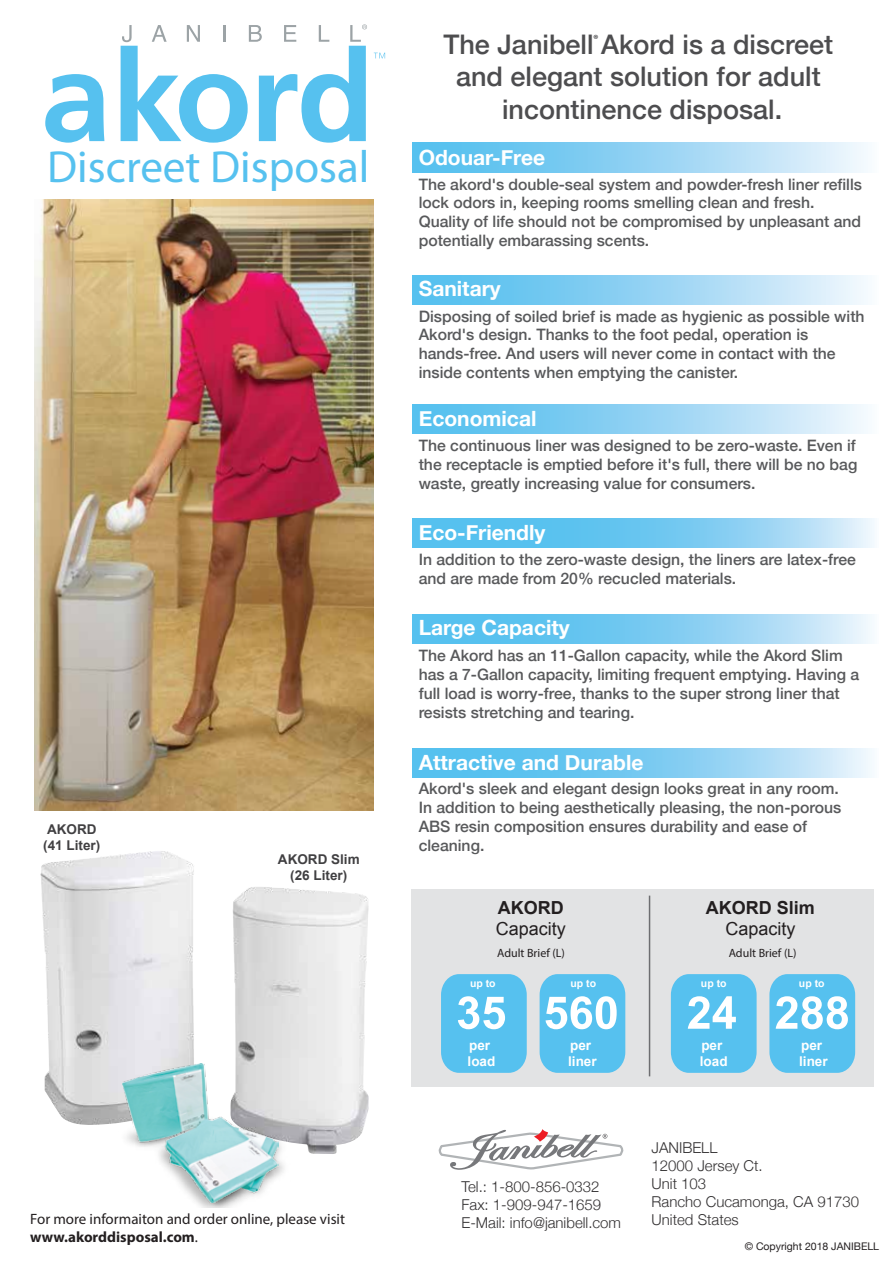
<style>
.page{position:relative;width:893px;height:1263px;background:#fff}
.page>*{position:absolute;margin:0;border:0;box-sizing:border-box;transform-origin:0 0}
.t1{font:45.15px "Myriad Pro";color:#56c1ef}
.t2{font:500 27px/32.4px "Helvetica Neue";color:#4d4d4f;text-align:center}
.t3{font:700 21px "Helvetica Neue";color:#fff}
.t4{font:18px "Arial";color:#231f20}
.t5{font:700 18px "Arial";color:#231f20}
.t6{font:500 15.75px/18.9px "Helvetica Neue";color:#58595b}
.t7{font:300 15px/18px "Helvetica Neue";color:#333132}
.t8{font:15px/18px "Myriad Pro";color:#231f20}
.t9{font:700 13.5px/16.2px "Arial";color:#414042}
.t10{font:700 13.5px/16.2px "Arial";color:#fff}
.t11{font:12px "Myriad Pro";color:#231f20}
.t12{font:700 12px "Myriad Pro";color:#4d4d4f}
.t13{font:10.5px "Helvetica Neue";color:#231f20}
.t14{font:700 10.5px "Arial";color:#fff}
.s1{font-weight:700}
</style>
<div class="page">
<div style="left:413px;top:143px;width:466px;height:29px;background:linear-gradient(to right,#45b9ec,#eef4fc)"></div>
<div style="left:413px;top:275px;width:466px;height:29px;background:linear-gradient(to right,#45b9ec,#eef4fc)"></div>
<div style="left:413px;top:404px;width:466px;height:30px;background:linear-gradient(to right,#45b9ec,#eef4fc)"></div>
<svg style="left:413px;top:518px;width:462px;height:30px;background:#7cccf1"></svg>
<svg style="left:413px;top:748px;width:459px;height:29px;background:#85cff2"></svg>
<svg style="left:413px;top:614px;width:459px;height:30px;background:#85cff2"></svg>
<img style="left:40px;top:851px;width:329px;height:303px">
<img style="left:118px;top:1113px;width:173px;height:94px">
<img style="left:122px;top:1063px;width:156px;height:139px">
<div style="left:411px;top:889px;width:463px;height:197px;background:#e2e3e4"></div>
<svg style="left:438px;top:1129px;width:186px;height:41px"></svg>
<img style="left:35px;top:200px;width:338px;height:610px">
<hr style="left:649px;top:896px;width:1px;height:180px;background:#6d6e71">
<svg style="left:441px;top:974px;width:86px;height:99px;background:#6ac7ef"></svg>
<svg style="left:540px;top:974px;width:85px;height:99px;background:#74cbf0"></svg>
<svg style="left:671px;top:974px;width:86px;height:99px;background:#6ac7ef"></svg>
<svg style="left:769px;top:974px;width:86px;height:99px;background:#75cbf0"></svg>
<svg style="left:45px;top:74px;width:59px;height:69px"></svg>
<svg style="left:374px;top:53px;width:11px;height:5px"></svg>
<svg style="left:121px;top:24px;width:246px;height:119px"></svg>
<h1 class="t1" style="left:47px;top:139px;width:324px">Discreet Disposal</h1>
<p class="t9" style="left:43px;top:821px;width:59px">AKORD (41 Liter)</p>
<p class="t9" style="left:278px;top:851px;width:83px;text-align:center">AKORD Slim (26 Liter)</p>
<p class="t8" style="left:30px;top:1210px;width:316px">For more informaiton and order online, please visit <span class="s1">www.akorddisposal.com</span>.</p>
<h2 class="t2" style="left:443px;top:27px;width:391px">The Janibell Akord is a discreet and elegant solution for adult incontinence disposal.</h2>
<h3 class="t3" style="left:419px;top:145px;width:128px">Odouar-Free</h3>
<p class="t6" style="left:419px;top:174px;width:445px">The akord's double-seal system and powder-fresh liner refills lock odors in, keeping rooms smelling clean and fresh.<br>Quality of life should not be compromised by unpleasant and potentially embarassing scents.</p>
<h3 class="t3" style="left:419px;top:275px;width:84px">Sanitary</h3>
<p class="t6" style="left:419px;top:306px;width:447px">Disposing of soiled brief is made as hygienic as possible with Akord's design. Thanks to the foot pedal, operation is hands-free. And users will never come in contact with the inside contents when emptying the canister.</p>
<h3 class="t3" style="left:419px;top:405px;width:119px">Economical</h3>
<p class="t6" style="left:419px;top:436px;width:440px;text-align:justify">The continuous liner was designed to be zero-waste. Even if the receptacle is emptied before it's full, there will be no bag waste, greatly increasing value for consumers.</p>
<h3 class="t3" style="left:419px;top:519px;width:128px">Eco-Friendly</h3>
<p class="t6" style="left:419px;top:550px;width:439px">In addition to the zero-waste design, the liners are latex-free and are made from 20% recucled materials.</p>
<h3 class="t3" style="left:419px;top:615px;width:153px">Large Capacity</h3>
<p class="t6" style="left:419px;top:645px;width:442px">The Akord has an 11-Gallon capacity, while the Akord Slim has a 7-Gallon capacity, limiting frequent emptying. Having a full load is worry-free, thanks to the super strong liner that resists stretching and tearing.</p>
<h3 class="t3" style="left:419px;top:749px;width:226px">Attractive and Durable</h3>
<p class="t6" style="left:419px;top:778px;width:424px">Akord's sleek and elegant design looks great in any room.<br>In addition to being aesthetically pleasing, the non-porous ABS resin composition ensures durability and ease of cleaning.</p>
<p class="t12" style="left:593px;top:31px;width:7px">®</p>
<p class="t5" style="left:498px;top:897px;width:67px">AKORD</p>
<p class="t4" style="left:496px;top:919px;width:72px">Capacity</p>
<p class="t5" style="left:706px;top:897px;width:111px">AKORD Slim</p>
<p class="t4" style="left:725px;top:919px;width:72px">Capacity</p>
<p class="t11" style="left:497px;top:946px;width:69px">Adult Brief (L)</p>
<p class="t11" style="left:729px;top:946px;width:69px">Adult Brief (L)</p>
<p class="t14" style="left:470px;top:977px;width:27px">up to</p>
<p class="t14" style="left:571px;top:977px;width:27px">up to</p>
<p class="t14" style="left:701px;top:977px;width:27px">up to</p>
<p class="t14" style="left:799px;top:977px;width:27px">up to</p>
<p class="t10" style="left:468px;top:1037px;width:29px">per load</p>
<p class="t10" style="left:568px;top:1037px;width:30px">per liner</p>
<p class="t10" style="left:799px;top:1037px;width:30px">per liner</p>
<p class="t10" style="left:700px;top:1037px;width:29px">per load</p>
<p class="t7" style="left:461px;top:1177px;width:161px">Tel.: 1-800-856-0332<br>Fax: 1-909-947-1659<br>E-Mail: info@janibell.com</p>
<p class="t7" style="left:652px;top:1138px;width:209px">JANIBELL<br>12000 Jersey Ct.<br>Unit 103<br>Rancho Cucamonga, CA 91730<br>United States</p>
<p class="t13" style="left:745px;top:1240px;width:136px">© Copyright 2018 JANIBELL</p>
</div>
